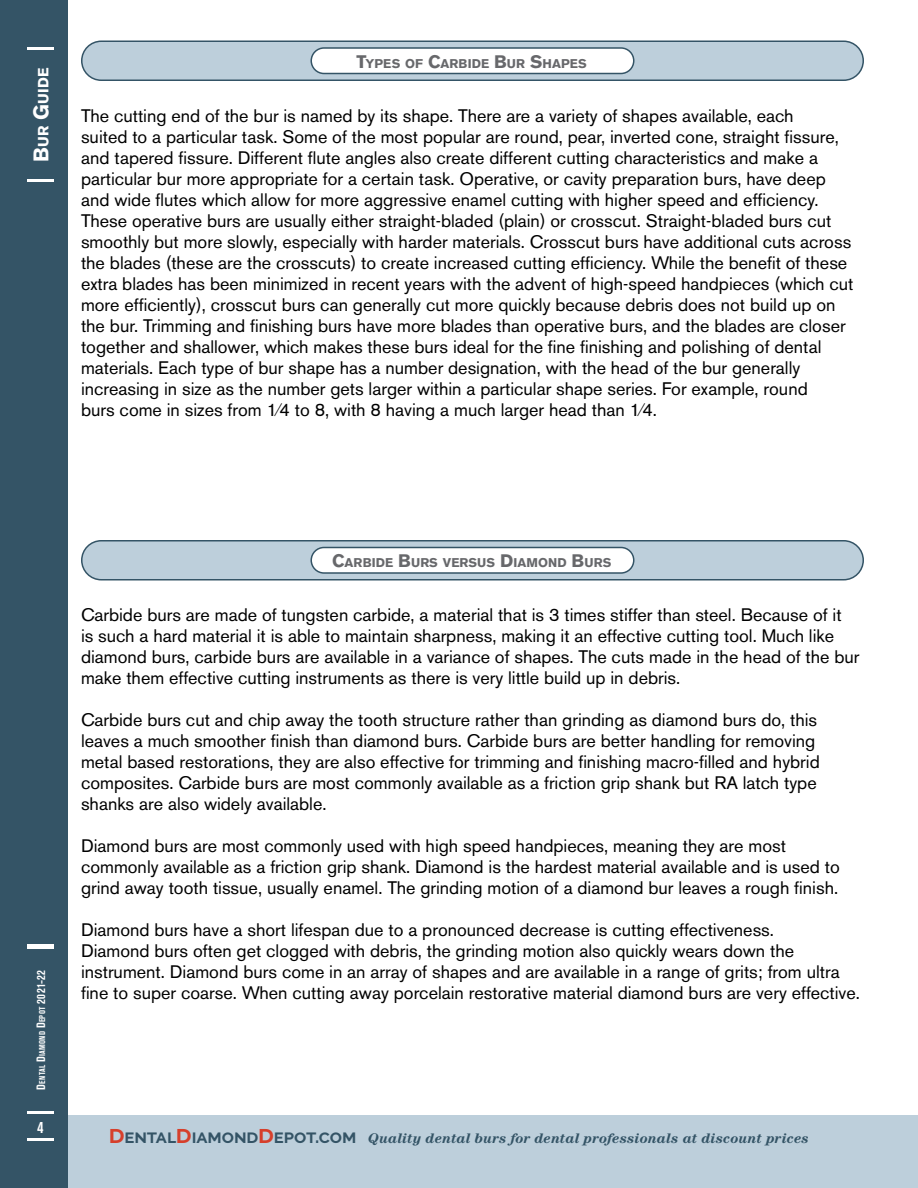
<style>
.page{position:relative;width:918px;height:1188px;background:#fff}
.page>*{position:absolute;margin:0;border:0;box-sizing:border-box;transform-origin:0 0}
.t1{font:18px/21px "Akzidenz Grotesk BE";color:#000}
.t2{font:700 condensed 16.5px "Akzidenz Grotesk BE";color:#fff}
.t3{font:700 14.7px "Akzidenz Grotesk BE";letter-spacing:.005em;color:#fff}
.t4{font:italic 700 14.1px "Century";letter-spacing:.005em;color:#345466}
.t5{font:700 12.6px "Akzidenz Grotesk BE";letter-spacing:.005em;color:#67686b}
.t6{font:700 condensed 8.4px "Akzidenz Grotesk BE";letter-spacing:.03em;color:#fff}
.s1{font-size:21px}
.s2{font-size:18px}
.s3{font-size:12px}
.s4{font-family:"Raleway";font-style:normal;font-size:25.05px;color:#d63f2b}
.s5{font-family:"Raleway";font-style:normal;font-size:18.9px}
</style>
<div class="page">
<div style="left:40px;top:1115px;width:878px;height:73px;background:#bdcfdb"></div>
<div style="left:82px;top:41px;width:781px;height:39px;background:#bdcfdb;border-radius:20px"></div>
<div style="left:81px;top:40px;width:783px;height:41px;border:2px solid #345466;border-radius:20px"></div>
<div style="left:311px;top:48px;width:323px;height:26px;background:#fff;border-radius:13px"></div>
<div style="left:310px;top:47px;width:324px;height:27px;border:2px solid #345466;border-radius:13px"></div>
<div style="left:82px;top:541px;width:781px;height:39px;background:#bdcfdb;border-radius:20px"></div>
<div style="left:81px;top:540px;width:783px;height:40px;border:2px solid #345466;border-radius:20px"></div>
<div style="left:311px;top:548px;width:323px;height:25px;background:#fff;border-radius:13px"></div>
<div style="left:310px;top:547px;width:324px;height:27px;border:2px solid #345466;border-radius:13px"></div>
<div style="left:0;top:0;width:68px;height:1188px;background:#345466"></div>
<hr style="left:27px;top:179px;width:27px;height:3px;background:#fff">
<hr style="left:27px;top:47px;width:27px;height:3px;background:#fff">
<hr style="left:27px;top:1138px;width:27px;height:3px;background:#fff">
<hr style="left:27px;top:1111px;width:27px;height:3px;background:#fff">
<div style="left:27px;top:944px;width:27px;height:5px;background:#fff"></div>
<p class="t3" style="left:35px;top:190px;width:125px;rotate:-90deg"><span class="s1">C</span>ARBIDE <span class="s1">B</span>URS</p>
<p class="t3" style="left:35px;top:162px;width:95px;rotate:-90deg"><span class="s1">B</span>UR <span class="s1">G</span>UIDE</p>
<p class="t5" style="left:357px;top:56px;width:232px"><span class="s2">T</span>YPES OF <span class="s2">C</span>ARBIDE <span class="s2">B</span>UR <span class="s2">S</span>HAPES</p>
<p class="t1" style="left:81px;top:105px;width:774px">The cutting end of the bur is named by its shape. There are a variety of shapes available, each<br>suited to a particular task. Some of the most popular are round, pear, inverted cone, straight fissure, and tapered fissure. Different flute angles also create different cutting characteristics and make a particular bur more appropriate for a certain task. Operative, or cavity preparation burs, have deep and wide flutes which allow for more aggressive enamel cutting with higher speed and efficiency.<br>These operative burs are usually either straight-bladed (plain) or crosscut. Straight-bladed burs cut smoothly but more slowly, especially with harder materials. Crosscut burs have additional cuts across the blades (these are the crosscuts) to create increased cutting efficiency. While the benefit of these extra blades has been minimized in recent years with the advent of high-speed handpieces (which cut more efficiently), crosscut burs can generally cut more quickly because debris does not build up on the bur. Trimming and finishing burs have more blades than operative burs, and the blades are closer together and shallower, which makes these burs ideal for the fine finishing and polishing of dental materials. Each type of bur shape has a number designation, with the head of the bur generally increasing in size as the number gets larger within a particular shape series. For example, round<br>burs come in sizes from 1⁄4 to 8, with 8 having a much larger head than 1⁄4.</p>
<p class="t6" style="left:37px;top:1090px;width:121px;rotate:-90deg"><span class="s3">D</span>ental <span class="s3">D</span>iamond <span class="s3">D</span>epot <span class="s3">2021-22</span></p>
<p class="t2" style="left:37px;top:1118px;width:8px">4</p>
<p class="t5" style="left:332px;top:555px;width:281px"><span class="s2">C</span>ARBIDE <span class="s2">B</span>URS VERSUS <span class="s2">D</span>IAMOND <span class="s2">B</span>URS</p>
<p class="t1" style="left:81px;top:604px;width:780px">Carbide burs are made of tungsten carbide, a material that is 3 times stiffer than steel. Because of it<br>is such a hard material it is able to maintain sharpness, making it an effective cutting tool. Much like diamond burs, carbide burs are available in a variance of shapes. The cuts made in the head of the bur make them effective cutting instruments as there is very little build up in debris.</p>
<p class="t1" style="left:81px;top:709px;width:740px">Carbide burs cut and chip away the tooth structure rather than grinding as diamond burs do, this leaves a much smoother finish than diamond burs. Carbide burs are better handling for removing metal based restorations, they are also effective for trimming and finishing macro-filled and hybrid composites. Carbide burs are most commonly available as a friction grip shank but RA latch type shanks are also widely available.</p>
<p class="t1" style="left:81px;top:835px;width:760px">Diamond burs are most commonly used with high speed handpieces, meaning they are most commonly available as a friction grip shank. Diamond is the hardest material available and is used to grind away tooth tissue, usually enamel. The grinding motion of a diamond bur leaves a rough finish.</p>
<p class="t1" style="left:81px;top:919px;width:778px">Diamond burs have a short lifespan due to a pronounced decrease is cutting effectiveness.<br>Diamond burs often get clogged with debris, the grinding motion also quickly wears down the instrument. Diamond burs come in an array of shapes and are available in a range of grits; from ultra fine to super coarse. When cutting away porcelain restorative material diamond burs are very effective.</p>
<p class="t4" style="left:109px;top:1130px;width:702px"><span class="s4">d</span><span class="s5">ental</span><span class="s4">d</span><span class="s5">iamond</span><span class="s4">d</span><span class="s5">epot.com</span> Quality dental burs for dental professionals at discount prices</p>
</div>
